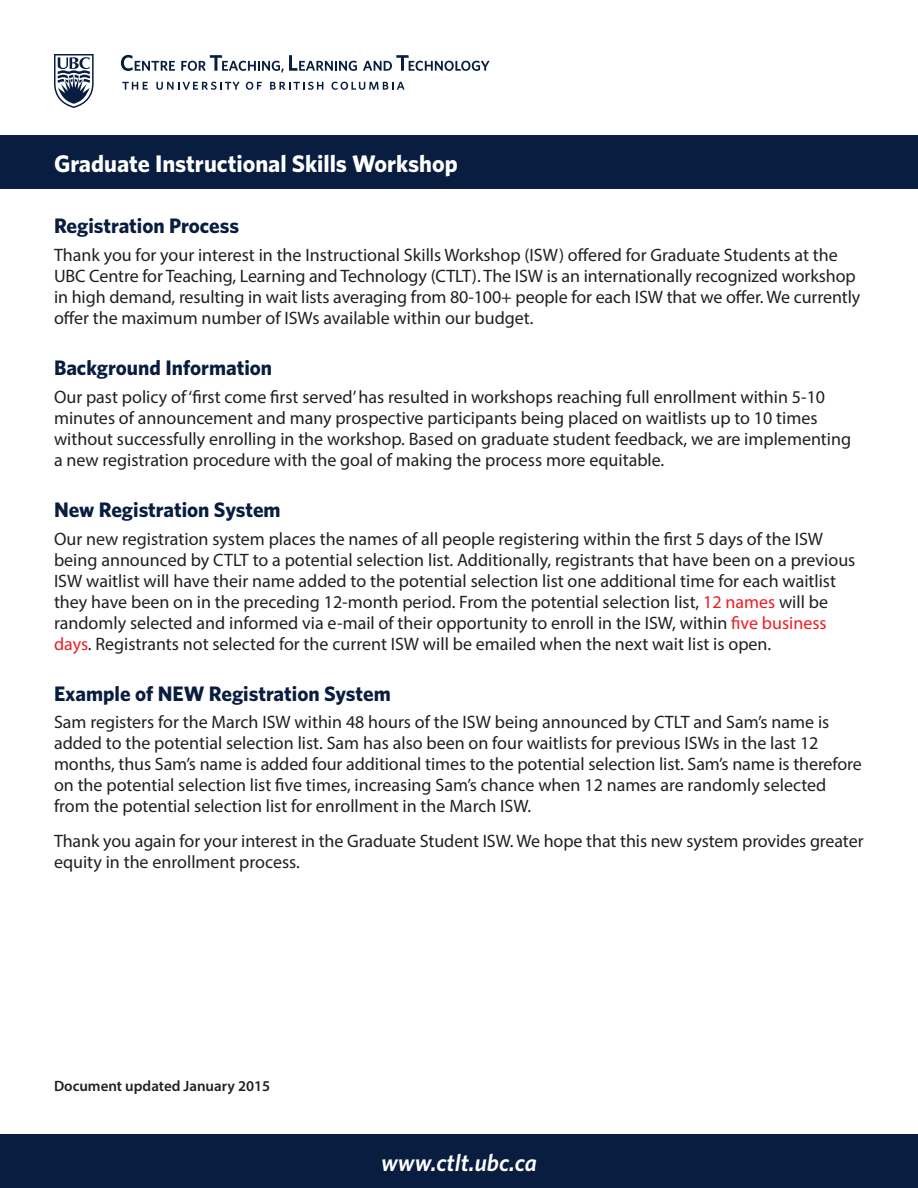
<style>
.page{position:relative;width:918px;height:1188px;background:#fff}
.page>*{position:absolute;margin:0;border:0;box-sizing:border-box;transform-origin:0 0}
.t1{font:700 24px "Whitney HTF";color:#fff}
.t2{font:italic 600 24px "Whitney HTF";color:#fff}
.t3{font:700 21px "Whitney HTF";color:#081d3f}
.t4{font:18px/21px "Myriad Pro";color:#231f20}
.t5{font:600 15px "Myriad Pro";color:#231f20}
.s1{color:#ee1d23}
</style>
<div class="page">
<svg style="left:122px;top:82px;width:26px;height:8px"></svg>
<svg style="left:156px;top:82px;width:84px;height:8px"></svg>
<svg style="left:246px;top:82px;width:16px;height:8px"></svg>
<svg style="left:270px;top:82px;width:53px;height:8px"></svg>
<svg style="left:331px;top:82px;width:74px;height:8px"></svg>
<svg style="left:54px;top:54px;width:40px;height:54px"></svg>
<svg style="left:121px;top:55px;width:54px;height:16px"></svg>
<svg style="left:181px;top:55px;width:176px;height:18px"></svg>
<svg style="left:363px;top:55px;width:127px;height:16px"></svg>
<div style="left:0;top:135px;width:918px;height:54px;background:#081d3f"></div>
<div style="left:0;top:1134px;width:918px;height:54px;background:#081d3f"></div>
<h1 class="t1" style="left:54px;top:149px;width:405px">Graduate Instructional Skills Workshop</h1>
<p class="t3" style="left:54px;top:213px;width:187px">Registration Process</p>
<p class="t4" style="left:54px;top:244px;width:808px">Thank you for your interest in the Instructional Skills Workshop (ISW) offered for Graduate Students at the UBC Centre for Teaching, Learning and Technology (CTLT). The ISW is an internationally recognized workshop in high demand, resulting in wait lists averaging from 80-100+ people for each ISW that we offer. We currently offer the maximum number of ISWs available within our budget.</p>
<p class="t3" style="left:54px;top:355px;width:220px">Background Information</p>
<p class="t4" style="left:54px;top:386px;width:799px">Our past policy of ‘first come first served’ has resulted in workshops reaching full enrollment within 5-10 minutes of announcement and many prospective participants being placed on waitlists up to 10 times without successfully enrolling in the workshop. Based on graduate student feedback, we are implementing a new registration procedure with the goal of making the process more equitable.</p>
<p class="t3" style="left:54px;top:497px;width:228px">New Registration System</p>
<p class="t4" style="left:54px;top:528px;width:803px">Our new registration system places the names of all people registering within the first 5 days of the ISW being announced by CTLT to a potential selection list. Additionally, registrants that have been on a previous ISW waitlist will have their name added to the potential selection list one additional time for each waitlist they have been on in the preceding 12-month period. From the potential selection list, <span class="s1">12 names</span> will be randomly selected and informed via e-mail of their opportunity to enroll in the ISW, within <span class="s1">five business days</span>. Registrants not selected for the current ISW will be emailed when the next wait list is open.</p>
<p class="t3" style="left:54px;top:681px;width:338px">Example of NEW Registration System</p>
<p class="t4" style="left:54px;top:712px;width:809px">Sam registers for the March ISW within 48 hours of the ISW being announced by CTLT and Sam’s name is added to the potential selection list. Sam has also been on four waitlists for previous ISWs in the last 12 months, thus Sam’s name is added four additional times to the potential selection list. Sam’s name is therefore on the potential selection list five times, increasing Sam’s chance when 12 names are randomly selected from the potential selection list for enrollment in the March ISW.</p>
<p class="t4" style="left:54px;top:830px;width:811px">Thank you again for your interest in the Graduate Student ISW. We hope that this new system provides greater equity in the enrollment process.</p>
<p class="t5" style="left:54px;top:1077px;width:218px">Document updated January 2015</p>
<h1 class="t2" style="left:381px;top:1148px;width:157px">www.ctlt.ubc.ca</h1>
</div>
